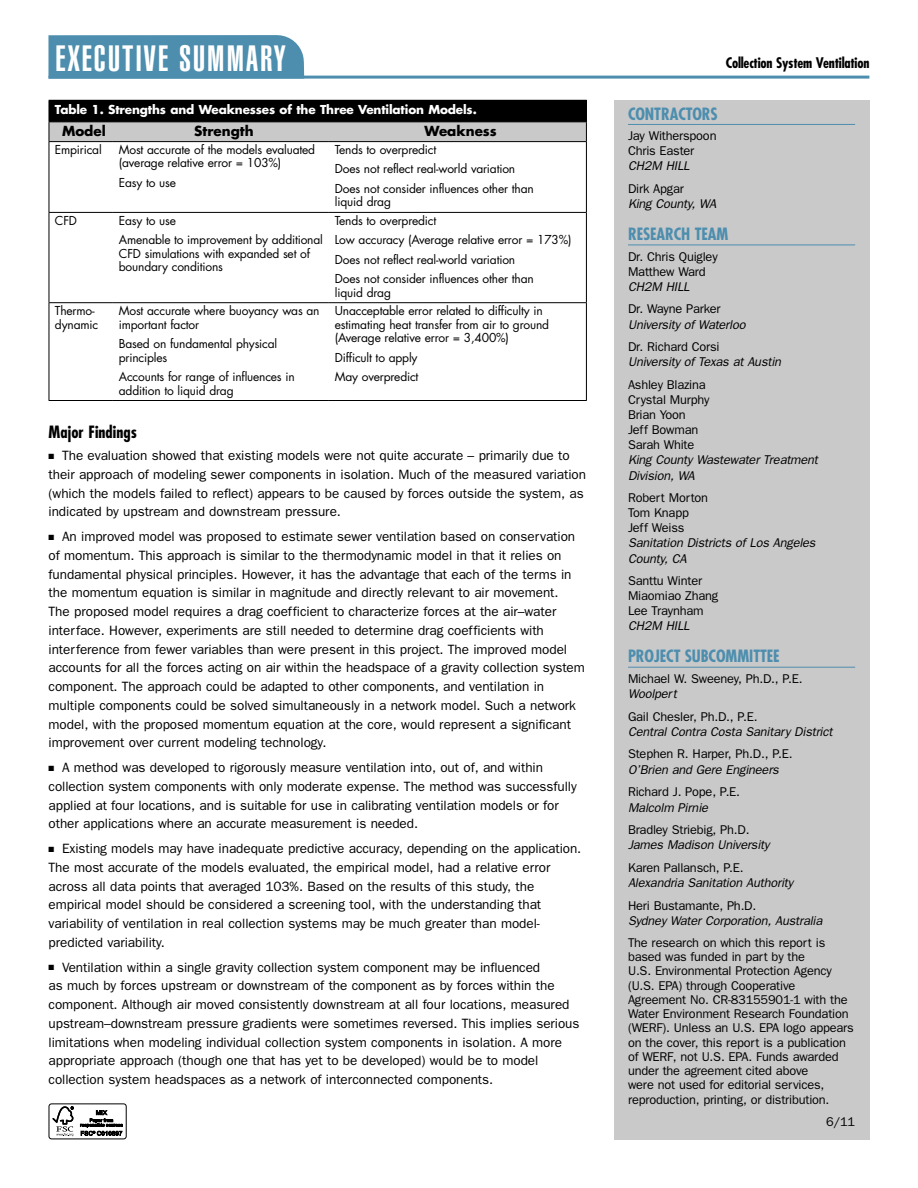
<style>
.page{position:relative;width:918px;height:1188px;background:#fff}
.page>*{position:absolute;margin:0;border:0;box-sizing:border-box;transform-origin:0 0}
.t1{font:900 extra-condensed 36px "Helvetica";color:#fff}
.t2{font:700 condensed 16.5px "Futura";letter-spacing:-.005em;color:#4d8eae}
.t3{font:700 condensed 16.5px "Futura";letter-spacing:.005em;color:#000}
.t4{font:700 condensed 14.25px "Futura";letter-spacing:-.015em;color:#000}
.t5{font:13.5px/18.8px "Franklin Gothic";letter-spacing:-.005em;color:#000}
.t6{font:700 13.5px "Futura";color:#000}
.t7{font:12.75px/14.2px "Franklin Gothic";letter-spacing:-.015em;color:#000}
.t8{font:italic 12.75px/15.3px "Franklin Gothic";letter-spacing:-.015em;color:#000}
.t9{font:12px/13.5px "Futura";letter-spacing:-.015em;color:#000}
.t10{font:700 12px "Futura";letter-spacing:-.01em;color:#fff}
</style>
<div class="page">
<hr style="left:49px;top:76px;width:820px;height:3px;background:#4d8eae">
<div style="left:49px;top:1104px;width:77px;height:35px;border:1px solid #000;border-radius:3px"></div>
<svg style="left:52px;top:1106px;width:22px;height:30px"></svg>
<svg style="left:80px;top:1110px;width:43px;height:26px"></svg>
<div style="left:48px;top:35px;width:256px;height:44px;background:#4d8eae"></div>
<hr style="left:49px;top:212px;width:64px;height:1px;background:#000">
<hr style="left:113px;top:212px;width:216px;height:1px;background:#000">
<hr style="left:329px;top:212px;width:258px;height:1px;background:#000">
<hr style="left:49px;top:302px;width:64px;height:1px;background:#000">
<hr style="left:113px;top:302px;width:216px;height:1px;background:#000">
<hr style="left:329px;top:302px;width:258px;height:1px;background:#000">
<hr style="left:49px;top:100px;width:64px;height:1px;background:#000">
<hr style="left:113px;top:100px;width:216px;height:1px;background:#000">
<hr style="left:329px;top:100px;width:258px;height:1px;background:#000">
<svg style="left:49px;top:101px;width:538px;height:41px;background:#5c5c5c"></svg>
<hr style="left:49px;top:142px;width:1px;height:70px;background:#000">
<hr style="left:586px;top:142px;width:1px;height:70px;background:#000">
<hr style="left:49px;top:213px;width:1px;height:89px;background:#000">
<hr style="left:586px;top:213px;width:1px;height:89px;background:#000">
<hr style="left:49px;top:303px;width:1px;height:97px;background:#000">
<hr style="left:586px;top:303px;width:1px;height:97px;background:#000">
<hr style="left:49px;top:400px;width:64px;height:1px;background:#000">
<hr style="left:113px;top:400px;width:216px;height:1px;background:#000">
<hr style="left:329px;top:400px;width:258px;height:1px;background:#000">
<div style="left:614px;top:100px;width:255px;height:1039px;background:#c9c9ca"></div>
<hr style="left:628px;top:124px;width:227px;height:1px;background:#4d8eae">
<hr style="left:628px;top:245px;width:227px;height:1px;background:#4d8eae">
<hr style="left:628px;top:667px;width:227px;height:1px;background:#4d8eae">
<h1 class="t1" style="left:56px;top:37px;width:40px">EXECUTIVE</h1>
<h1 class="t1" style="left:179px;top:37px;width:17px">SUMMAR</h1>
<h1 class="t1" style="left:274px;top:37px;width:13px">Y</h1>
<p class="t4" style="left:726px;top:54px;width:145px">COLLECTION SYSTEM VENTILATION</p>
<p class="t2" style="left:628px;top:103px;width:91px">CONTRACTORS</p>
<p class="t7" style="left:628px;top:128px;width:90px;line-height:15px">Jay Witherspoon<br>Chris Easter</p>
<p class="t8" style="left:628px;top:159px;width:63px">CH2M HILL</p>
<p class="t7" style="left:628px;top:182px;width:57px">Dirk Apgar</p>
<p class="t8" style="left:628px;top:196px;width:90px">King County, WA</p>
<p class="t2" style="left:628px;top:224px;width:17px">RESEARC</p>
<p class="t2" style="left:681px;top:224px;width:30px">H TEAM</p>
<p class="t7" style="left:628px;top:249px;width:91px;line-height:15px">Dr. Chris Quigley<br>Matthew Ward</p>
<p class="t8" style="left:628px;top:279px;width:63px">CH2M HILL</p>
<p class="t7" style="left:628px;top:302px;width:94px">Dr. Wayne Parker</p>
<p class="t8" style="left:628px;top:317px;width:119px">University of Waterloo</p>
<p class="t7" style="left:628px;top:340px;width:93px">Dr. Richard Corsi</p>
<p class="t8" style="left:628px;top:355px;width:155px">University of Texas at Austin</p>
<p class="t7" style="left:628px;top:377px;width:83px;line-height:15px">Ashley Blazina<br>Crystal Murphy<br>Brian Yoon<br>Jeff Bowman<br>Sarah White</p>
<p class="t8" style="left:628px;top:452px;width:191px">King County Wastewater Treatment<br>Division, WA</p>
<p class="t7" style="left:628px;top:490px;width:82px;line-height:15px">Robert Morton<br>Tom Knapp<br>Jeff Weiss</p>
<p class="t8" style="left:628px;top:535px;width:189px">Sanitation Districts of Los Angeles<br>County, CA</p>
<p class="t7" style="left:628px;top:573px;width:92px;line-height:15px">Santtu Winter<br>Miaomiao Zhang<br>Lee Traynham</p>
<p class="t8" style="left:628px;top:619px;width:63px">CH2M HILL</p>
<p class="t2" style="left:628px;top:646px;width:73px">PROJECT SUBCOMMITTEE</p>
<p class="t7" style="left:628px;top:672px;width:176px">Michael W. Sweeney, Ph.D., P.E.</p>
<p class="t8" style="left:628px;top:686px;width:50px">Woolpert</p>
<p class="t7" style="left:628px;top:709px;width:131px">Gail Chesler, Ph.D., P.E.</p>
<p class="t8" style="left:628px;top:724px;width:206px">Central Contra Costa Sanitary District</p>
<p class="t7" style="left:628px;top:747px;width:166px">Stephen R. Harper, Ph.D., P.E.</p>
<p class="t8" style="left:628px;top:762px;width:152px">O’Brien and Gere Engineers</p>
<p class="t7" style="left:628px;top:785px;width:114px">Richard J. Pope, P.E.</p>
<p class="t8" style="left:628px;top:800px;width:82px">Malcolm Pirnie</p>
<p class="t7" style="left:628px;top:823px;width:123px">Bradley Striebig, Ph.D.</p>
<p class="t8" style="left:628px;top:837px;width:143px">James Madison University</p>
<p class="t7" style="left:628px;top:861px;width:117px">Karen Pallansch, P.E.</p>
<p class="t8" style="left:628px;top:875px;width:167px">Alexandria Sanitation Authority</p>
<p class="t7" style="left:628px;top:898px;width:130px">Heri Bustamante, Ph.D.</p>
<p class="t8" style="left:628px;top:913px;width:196px">Sydney Water Corporation, Australia</p>
<p class="t7" style="left:628px;top:935px;width:227px">The research on which this report is based was funded in part by the<br>U.S. Environmental Protection Agency (U.S. EPA) through Cooperative Agreement No. CR-83155901-1 with the Water Environment Research Foundation (WERF). Unless an U.S. EPA logo appears on the cover, this report is a publication of WERF, not U.S. EPA. Funds awarded under the agreement cited above<br>were not used for editorial services, reproduction, printing, or distribution.</p>
<p class="t7" style="left:826px;top:1115px;width:31px">6/11</p>
<p class="t10" style="left:55px;top:102px;width:423px">Table 1. Strengths and Weaknesses of the Three Ventilation Models.</p>
<p class="t6" style="left:62px;top:122px;width:45px">Model</p>
<p class="t6" style="left:194px;top:122px;width:61px">Strength</p>
<p class="t6" style="left:425px;top:122px;width:74px">Weakness</p>
<p class="t9" style="left:55px;top:143px;width:48px">Empirical</p>
<p class="t9" style="left:119px;top:143px;width:198px">Most accurate of the models evaluated (average relative error = 103%)</p>
<p class="t9" style="left:119px;top:176px;width:59px">Easy to use</p>
<p class="t9" style="left:335px;top:140px;width:200px;line-height:19.5px">Tends to overpredict<br>Does not reflect real-world variation<br>Does not consider influences other than</p>
<p class="t9" style="left:335px;top:195px;width:58px">liquid drag</p>
<p class="t9" style="left:335px;top:211px;width:238px;line-height:19.5px">Tends to overpredict<br>Low accuracy (Average relative error = 173%)<br>Does not reflect real-world variation<br>Does not consider influences other than</p>
<p class="t9" style="left:335px;top:286px;width:58px">liquid drag</p>
<p class="t9" style="left:55px;top:214px;width:24px">CFD</p>
<p class="t9" style="left:119px;top:211px;width:206px;line-height:19.5px">Easy to use<br>Amenable to improvement by additional</p>
<p class="t9" style="left:119px;top:247px;width:193px">CFD simulations with expanded set of boundary conditions</p>
<p class="t9" style="left:335px;top:304px;width:216px">Unacceptable error related to difficulty in estimating heat transfer from air to ground (Average relative error = 3,400%)</p>
<p class="t9" style="left:335px;top:347px;width:85px;line-height:19.5px">Difficult to apply<br>May overpredict</p>
<p class="t9" style="left:55px;top:304px;width:45px">Thermo&shy;dynamic</p>
<p class="t9" style="left:119px;top:304px;width:202px">Most accurate where buoyancy was an important factor</p>
<p class="t9" style="left:119px;top:337px;width:160px">Based on fundamental physical principles</p>
<p class="t9" style="left:119px;top:370px;width:177px">Accounts for range of influences in addition to liquid drag</p>
<p class="t3" style="left:49px;top:422px;width:90px">MAJOR FINDINGS</p>
<p class="t5" style="left:49px;top:446px;width:539px">■ The evaluation showed that existing models were not quite accurate – primarily due to their approach of modeling sewer components in isolation. Much of the measured variation (which the models failed to reflect) appears to be caused by forces outside the system, as indicated by upstream and downstream pressure.</p>
<p class="t5" style="left:49px;top:527px;width:538px">■ An improved model was proposed to estimate sewer ventilation based on conservation of momentum. This approach is similar to the thermodynamic model in that it relies on fundamental physical principles. However, it has the advantage that each of the terms in the momentum equation is similar in magnitude and directly relevant to air movement.<br>The proposed model requires a drag coefficient to characterize forces at the air–water interface. However, experiments are still needed to determine drag coefficients with interference from fewer variables than were present in this project. The improved model accounts for all the forces acting on air within the headspace of a gravity collection system component. The approach could be adapted to other components, and ventilation in multiple components could be solved simultaneously in a network model. Such a network model, with the proposed momentum equation at the core, would represent a significant improvement over current modeling technology.</p>
<p class="t5" style="left:49px;top:758px;width:530px">■ A method was developed to rigorously measure ventilation into, out of, and within collection system components with only moderate expense. The method was successfully applied at four locations, and is suitable for use in calibrating ventilation models or for other applications where an accurate measurement is needed.</p>
<p class="t5" style="left:49px;top:839px;width:534px">■ Existing models may have inadequate predictive accuracy, depending on the application.<br>The most accurate of the models evaluated, the empirical model, had a relative error across all data points that averaged 103%. Based on the results of this study, the empirical model should be considered a screening tool, with the understanding that variability of ventilation in real collection systems may be much greater than model&shy;predicted variability.</p>
<p class="t5" style="left:49px;top:958px;width:532px">■ Ventilation within a single gravity collection system component may be influenced<br>as much by forces upstream or downstream of the component as by forces within the component. Although air moved consistently downstream at all four locations, measured upstream–downstream pressure gradients were sometimes reversed. This implies serious limitations when modeling individual collection system components in isolation. A more appropriate approach (though one that has yet to be developed) would be to model collection system headspaces as a network of interconnected components.</p>
</div>
